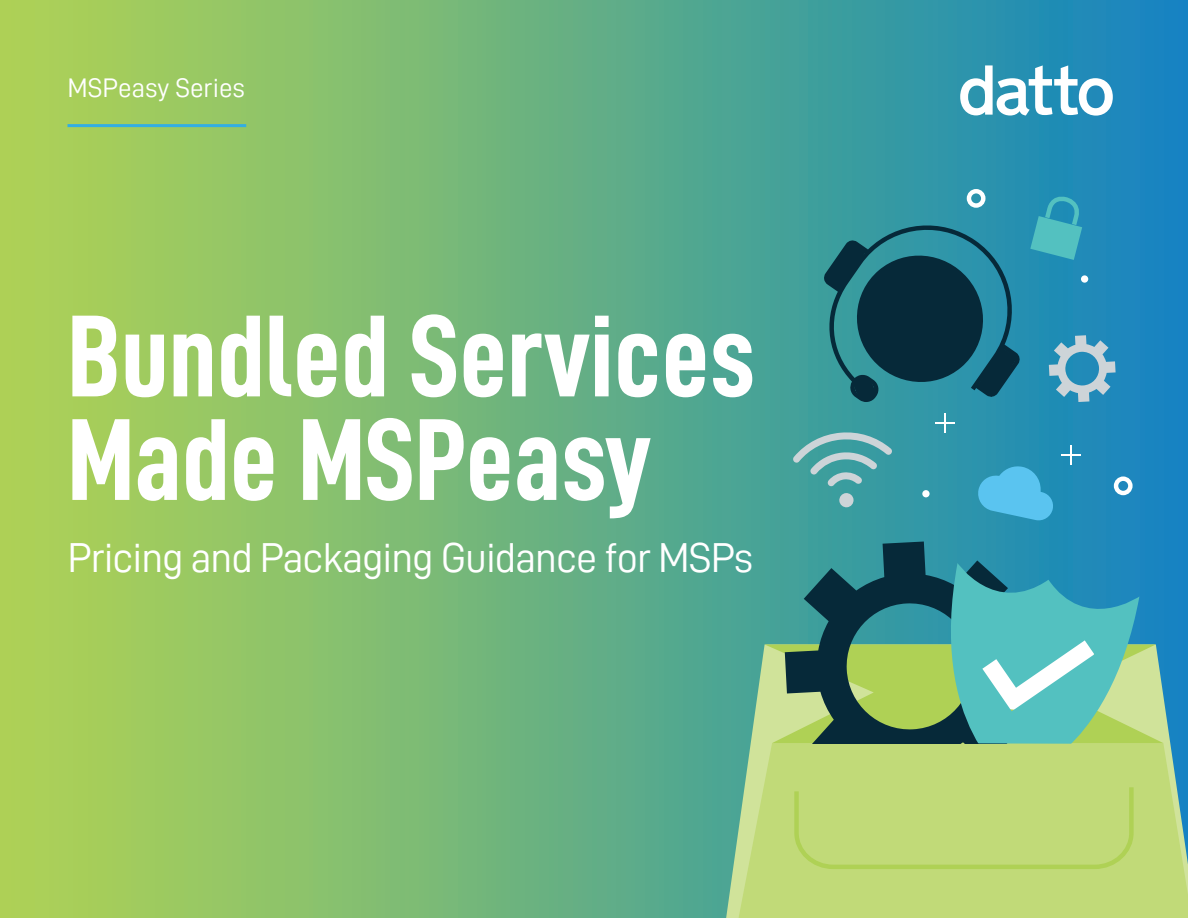
<style>
.page{position:relative;width:1188px;height:918px;background:#fff}
.page>*{position:absolute;margin:0;border:0;box-sizing:border-box;transform-origin:0 0}
.t1{font:700 117px/103.5px "Datto DIN Condensed";color:#fff}
.t2{font:42px "Datto DIN";letter-spacing:-.025em;color:#fff}
.t3{font:27px "Datto DIN";color:#fff}
</style>
<div class="page">
<div style="left:0;top:0;width:1188px;height:918px;background:linear-gradient(to right,#b3d650,#1085c0)"></div>
<svg style="left:960px;top:65px;width:153px;height:51px"></svg>
<hr style="left:68px;top:124px;width:178px;height:3px;background:#32aee3">
<svg style="left:1049px;top:335px;width:67px;height:67px;background:#64a7c4"></svg>
<svg style="left:823px;top:217px;width:198px;height:185px;background:#1d6473"></svg>
<svg style="left:976px;top:465px;width:78px;height:57px;background:#46b0d8"></svg>
<svg style="left:692px;top:644px;width:496px;height:99px;background:#4ca39e"></svg>
<svg style="left:673px;top:743px;width:515px;height:175px;background:#a8ce80"></svg>
<svg style="left:792px;top:783px;width:344px;height:88px;background:#bfd975"></svg>
<svg style="left:785px;top:542px;width:250px;height:21px;background:#2b8594"></svg>
<svg style="left:765px;top:563px;width:398px;height:181px;background:#5ca18f"></svg>
<svg style="left:793px;top:431px;width:99px;height:56px;background:#62abad"></svg>
<div style="left:839px;top:493px;width:15px;height:15px;background:#cdd4d8;border-radius:50%"></div>
<svg style="left:1030px;top:196px;width:52px;height:64px;background:#3ba8ba"></svg>
<svg style="left:967px;top:189px;width:19px;height:19px"></svg>
<div style="left:1081px;top:275px;width:7px;height:8px;background:#fff;border-radius:50%"></div>
<div style="left:922px;top:490px;width:8px;height:7px;background:#fff;border-radius:50%"></div>
<svg style="left:935px;top:414px;width:20px;height:19px"></svg>
<svg style="left:1114px;top:476px;width:19px;height:19px"></svg>
<hr style="left:1061px;top:454px;width:20px;height:2px;background:#fff">
<hr style="left:1070px;top:445px;width:2px;height:20px;background:#fff">
<p class="t3" style="left:68px;top:73px;width:179px">MSPeasy Series</p>
<h1 class="t1" style="left:68px;top:302px;width:689px">Bundled Services<br>Made MSPeasy</h1>
<p class="t2" style="left:68px;top:535px;width:687px">Pricing and Packaging Guidance for MSPs</p>
</div>
